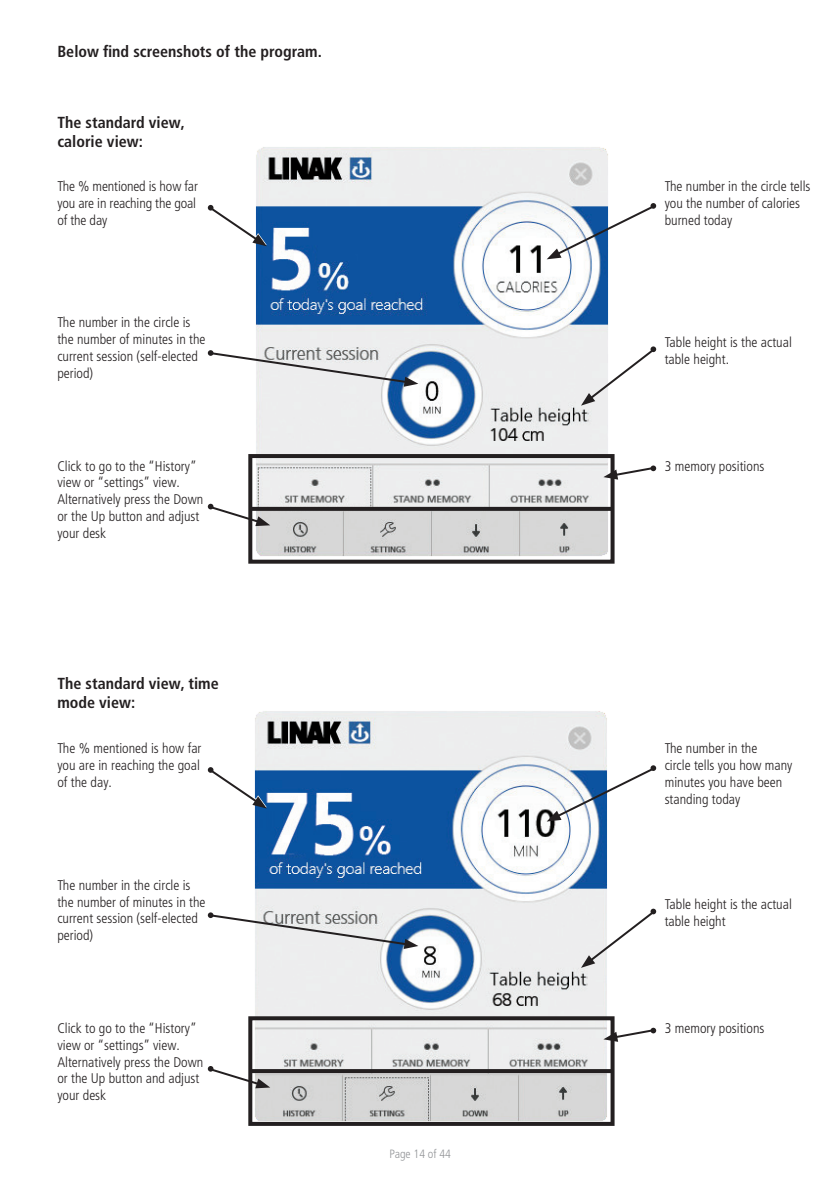
<style>
.page{position:relative;width:840px;height:1191px;background:#fff}
.page>*{position:absolute;margin:0;border:0;box-sizing:border-box;transform-origin:0 0}
.t1{font:700 condensed 16px/19.2px "Frutiger LT Pro";color:#231f20}
.t2{font:300 condensed 14px/16.8px "Frutiger LT Pro";color:#231f20}
.t3{font:300 condensed 12px "Frutiger LT Pro";color:#939598}
</style>
<div class="page">
<img style="left:248px;top:711px;width:366px;height:415px">
<div style="left:248px;top:1016px;width:366px;height:109px;border:4px solid #231f20"></div>
<svg style="left:270px;top:1069px;width:342px;height:4px"></svg>
<svg style="left:208px;top:1066px;width:62px;height:22px"></svg>
<svg style="left:208px;top:912px;width:210px;height:37px"></svg>
<svg style="left:603px;top:1027px;width:52px;height:14px"></svg>
<svg style="left:580px;top:908px;width:75px;height:60px"></svg>
<svg style="left:546px;top:765px;width:109px;height:56px"></svg>
<svg style="left:207px;top:765px;width:60px;height:43px"></svg>
<img style="left:248px;top:147px;width:369px;height:417px">
<div style="left:248px;top:454px;width:366px;height:109px;border:4px solid #231f20"></div>
<svg style="left:270px;top:507px;width:342px;height:4px"></svg>
<svg style="left:208px;top:504px;width:62px;height:22px"></svg>
<svg style="left:208px;top:350px;width:210px;height:37px"></svg>
<svg style="left:603px;top:465px;width:52px;height:14px"></svg>
<svg style="left:580px;top:346px;width:75px;height:59px"></svg>
<svg style="left:546px;top:203px;width:109px;height:56px"></svg>
<svg style="left:207px;top:203px;width:60px;height:43px"></svg>
<p class="t1" style="left:57px;top:42px;width:266px">Below find screenshots of the program.</p>
<p class="t1" style="left:57px;top:113px;width:129px">The standard view, calorie view:</p>
<p class="t2" style="left:57px;top:178px;width:142px">The % mentioned is how far you are in reaching the goal of the day</p>
<p class="t2" style="left:57px;top:314px;width:150px">The number in the circle is the number of minutes in the current session (self-elected period)</p>
<p class="t2" style="left:57px;top:457px;width:147px">Click to go to the “History” view or “settings” view.<br>Alternatively press the Down or the Up button and adjust your desk</p>
<p class="t1" style="left:57px;top:674px;width:163px">The standard view, time mode view:</p>
<p class="t2" style="left:57px;top:740px;width:145px;text-align:justify">The % mentioned is how far you are in reaching the goal of the day.</p>
<p class="t2" style="left:57px;top:876px;width:150px">The number in the circle is the number of minutes in the current session (self-elected period)</p>
<p class="t2" style="left:57px;top:1019px;width:147px">Click to go to the “History” view or “settings” view.<br>Alternatively press the Down or the Up button and adjust your desk</p>
<p class="t3" style="left:389px;top:1147px;width:63px">Page 14 of 44</p>
<p class="t2" style="left:664px;top:178px;width:147px">The number in the circle tells you the number of calories burned today</p>
<p class="t2" style="left:664px;top:334px;width:129px">Table height is the actual table height.</p>
<p class="t2" style="left:664px;top:457px;width:101px">3 memory positions</p>
<p class="t2" style="left:664px;top:740px;width:129px">The number in the<br>circle tells you how many minutes you have been standing today</p>
<p class="t2" style="left:664px;top:896px;width:129px">Table height is the actual table height</p>
<p class="t2" style="left:664px;top:1019px;width:101px">3 memory positions</p>
</div>
